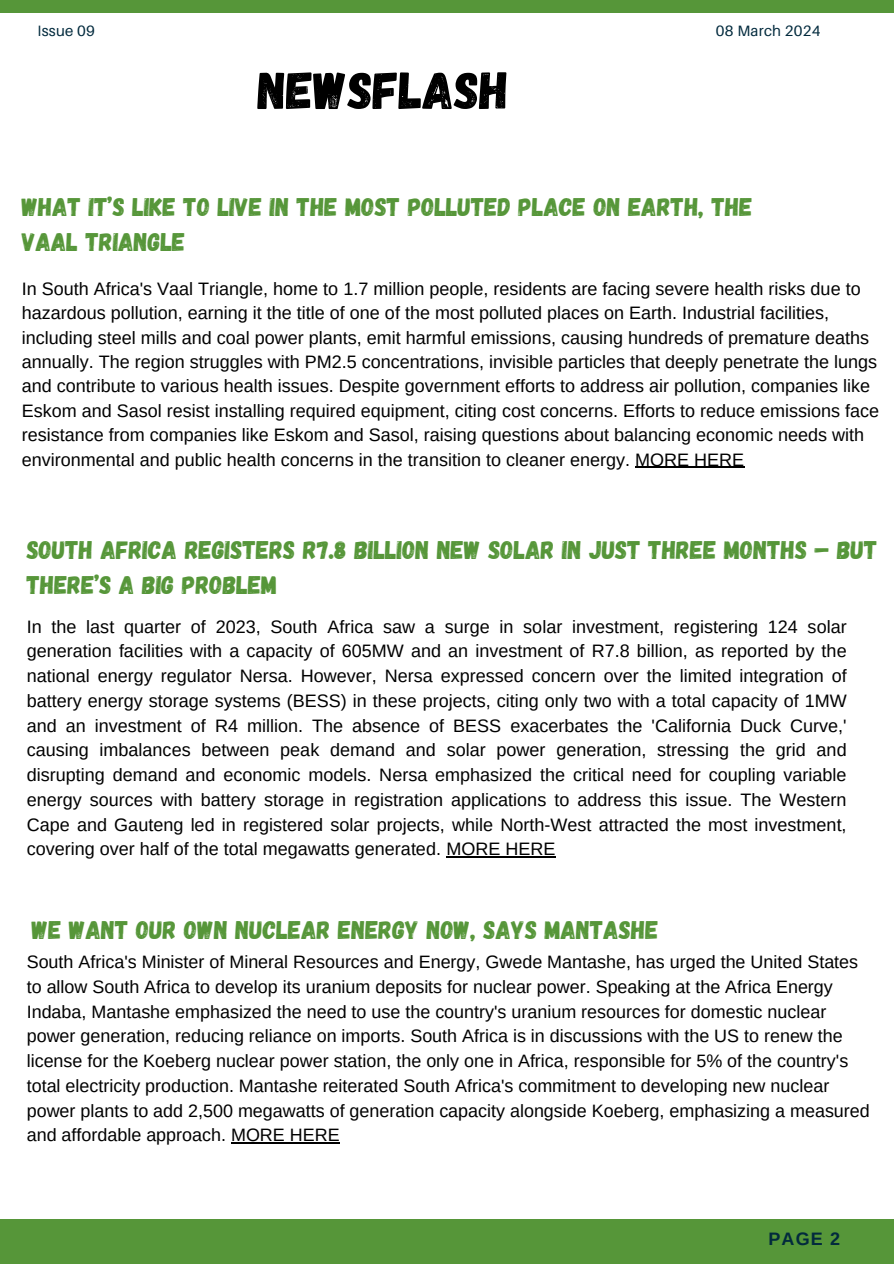
<style>
.page{position:relative;width:894px;height:1264px;background:#fff}
.page>*{position:absolute;margin:0;border:0;box-sizing:border-box;transform-origin:0 0}
.t1{font:52.5px "Gagalin";color:#000}
.t2{font:25.5px/34.8px "Gagalin";color:#569639}
.t3{font:18px/24.8px "Arimo";color:#000}
.t4{font:700 18px "Arimo";color:#022a3d}
.t5{font:17.85px/24.8px "Arimo";color:#000}
.t6{font:15px "Aileron";letter-spacing:.015em;color:#022a3d}
</style>
<div class="page">
<div style="left:0;top:0;width:893px;height:12px;background:#569639"></div>
<div style="left:0;top:1218px;width:893px;height:45px;background:#569639"></div>
<hr style="left:635px;top:466px;width:109px;height:1px;background:#000">
<hr style="left:446px;top:856px;width:109px;height:1px;background:#000">
<hr style="left:231px;top:1142px;width:108px;height:1px;background:#000">
<p class="t6" style="left:37px;top:21px;width:59px">Issue 09</p>
<p class="t6" style="left:715px;top:21px;width:106px">08 March 2024</p>
<h2 class="t1" style="left:258px;top:56px;width:252px">NEWSFLASH</h2>
<h4 class="t2" style="left:22px;top:188px;width:732px">WHAT IT’S LIKE TO LIVE IN THE MOST POLLUTED PLACE ON EARTH, THE<br>VAAL TRIANGLE</h4>
<h2 class="t3" style="left:22px;top:276px;width:858px">In South Africa's Vaal Triangle, home to 1.7 million people, residents are facing severe health risks due to hazardous pollution, earning it the title of one of the most polluted places on Earth. Industrial facilities, including steel mills and coal power plants, emit harmful emissions, causing hundreds of premature deaths annually. The region struggles with PM2.5 concentrations, invisible particles that deeply penetrate the lungs and contribute to various health issues. Despite government efforts to address air pollution, companies like Eskom and Sasol resist installing required equipment, citing cost concerns. Efforts to reduce emissions face resistance from companies like Eskom and Sasol, raising questions about balancing economic needs with environmental and public health concerns in the transition to cleaner energy. MORE HERE</h2>
<h4 class="t2" style="left:27px;top:531px;width:852px">SOUTH AFRICA REGISTERS R7.8 BILLION NEW SOLAR IN JUST THREE MONTHS – BUT<br>THERE’S A BIG PROBLEM</h4>
<h2 class="t3" style="left:27px;top:614px;width:821px;text-align:justify">In the last quarter of 2023, South Africa saw a surge in solar investment, registering 124 solar generation facilities with a capacity of 605MW and an investment of R7.8 billion, as reported by the national energy regulator Nersa. However, Nersa expressed concern over the limited integration of battery energy storage systems (BESS) in these projects, citing only two with a total capacity of 1MW and an investment of R4 million. The absence of BESS exacerbates the 'California Duck Curve,' causing imbalances between peak demand and solar power generation, stressing the grid and disrupting demand and economic models. Nersa emphasized the critical need for coupling variable energy sources with battery storage in registration applications to address this issue. The Western Cape and Gauteng led in registered solar projects, while North-West attracted the most investment, covering over half of the total megawatts generated. MORE HERE</h2>
<h3 class="t2" style="left:32px;top:911px;width:628px">WE WANT OUR OWN NUCLEAR ENERGY NOW, SAYS MANTASHE</h3>
<h4 class="t5" style="left:27px;top:949px;width:844px">South Africa's Minister of Mineral Resources and Energy, Gwede Mantashe, has urged the United States to allow South Africa to develop its uranium deposits for nuclear power. Speaking at the Africa Energy Indaba, Mantashe emphasized the need to use the country's uranium resources for domestic nuclear power generation, reducing reliance on imports. South Africa is in discussions with the US to renew the license for the Koeberg nuclear power station, the only one in Africa, responsible for 5% of the country's total electricity production. Mantashe reiterated South Africa's commitment to developing new nuclear power plants to add 2,500 megawatts of generation capacity alongside Koeberg, emphasizing a measured and affordable approach. MORE HERE</h4>
<h1 class="t4" style="left:768px;top:1229px;width:73px">PAGE 2</h1>
</div>
